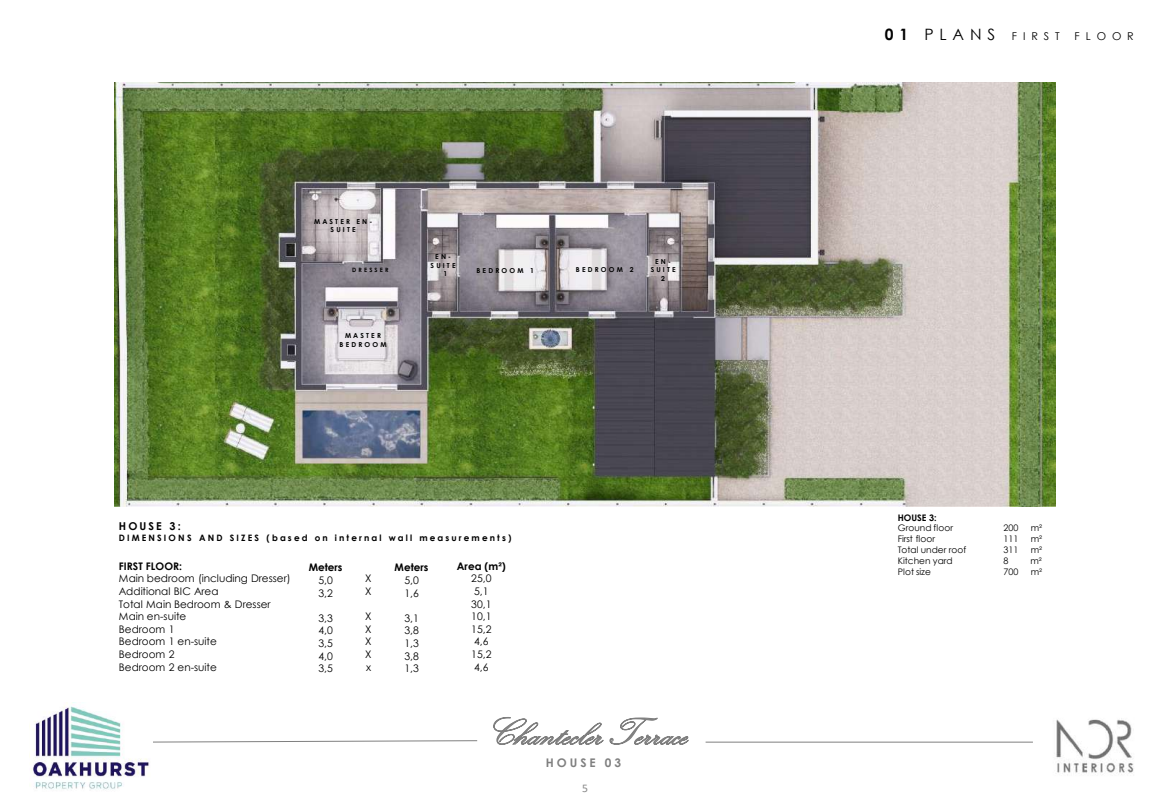
<style>
.page{position:relative;width:1170px;height:810px;background:#fff}
.page>*{position:absolute;margin:0;border:0;box-sizing:border-box;transform-origin:0 0}
.t1{font:15.6px "Century Gothic";letter-spacing:.375em;color:#000}
.t2{font:700 11.85px "Century Gothic";letter-spacing:.255em;color:#7f7f7f}
.t3{font:11.7px "Calibri";color:#898989}
.t4{font:700 10.8px "Century Gothic";letter-spacing:.195em;color:#000}
.t5{font:10.8px "Century Gothic";letter-spacing:.545em;color:#000}
.t6{font:10.5px/12.6px "Century Gothic";color:#000}
.t7{font:700 10.5px "Century Gothic";color:#000}
.t8{font:9px "Century Gothic";letter-spacing:.005em;color:#000}
.t9{font:700 9px "Century Gothic";color:#000}
.t10{font:700 8.85px "Century Gothic";letter-spacing:.24em;color:#000}
.t11{font:700 6.9px/8.2px "Century Gothic";letter-spacing:.315em;color:#000;text-align:center}
.t12{font:700 6px "Century Gothic";letter-spacing:.36em;color:#000}
.s1{font-weight:700}
.s2{font-size:10.8px}
</style>
<div class="page">
<svg style="left:493px;top:717px;width:196px;height:28px"></svg>
<img style="left:1056px;top:718px;width:78px;height:55px">
<svg style="left:153px;top:740px;width:325px;height:3px"></svg>
<hr style="left:706px;top:742px;width:327px;height:1px;background:#7f7f7f">
<img style="left:31px;top:705px;width:118px;height:85px">
<img style="left:115px;top:83px;width:940px;height:423px">
<p class="t11" style="left:314px;top:217px;width:60px">MASTER EN-<br>SUITE</p>
<p class="t12" style="left:352px;top:266px;width:38px">DRESSER</p>
<p class="t11" style="left:477px;top:266px;width:59px">BEDROOM 1</p>
<p class="t11" style="left:576px;top:265px;width:59px">BEDROOM 2</p>
<p class="t11" style="left:651px;top:257px;width:26px">EN-<br>SUITE<br>2</p>
<p class="t11" style="left:435px;top:253px;width:17px">EN-</p>
<p class="t11" style="left:431px;top:261px;width:26px">SUITE</p>
<p class="t11" style="left:443px;top:269px;width:5px">1</p>
<p class="t11" style="left:340px;top:331px;width:49px">MASTER<br>BEDROOM</p>
<p class="t4" style="left:119px;top:518px;width:63px">HOUSE 3:</p>
<p class="t10" style="left:119px;top:531px;width:394px">DIMENSIONS AND SIZES (based on internal wall measurements)</p>
<p class="t7" style="left:119px;top:558px;width:65px">FIRST FLOOR:</p>
<p class="t6" style="left:119px;top:572px;width:173px">Main bedroom (including Dresser)<br>Additional BIC Area<br>Total Main Bedroom &amp; Dresser<br>Main en-suite<br>Bedroom 1<br>Bedroom 1 en-suite<br>Bedroom 2<br>Bedroom 2 en-suite</p>
<p class="t7" style="left:309px;top:560px;width:35px">Meters</p>
<p class="t6" style="left:319px;top:574px;width:16px">5,0<br>3,2</p>
<p class="t6" style="left:319px;top:612px;width:16px;text-align:justify">3,3<br>4,0<br>3,5<br>4,0<br>3,5</p>
<p class="t6" style="left:365px;top:572px;width:8px">X<br>X</p>
<p class="t6" style="left:365px;top:610px;width:8px;text-align:justify">X X X X x</p>
<p class="t7" style="left:395px;top:560px;width:35px">Meters</p>
<p class="t6" style="left:404px;top:574px;width:16px">5,0<br>1,6</p>
<p class="t6" style="left:404px;top:612px;width:16px;text-align:justify">3,1<br>3,8<br>1,3<br>3,8<br>1,3</p>
<p class="t7" style="left:457px;top:558px;width:50px">Area (m²)</p>
<p class="t6" style="left:471px;top:572px;width:22px">25,0<br>5,1<br>30,1<br>10,1<br>15,2<br>4,6<br>15,2<br>4,6</p>
<p class="t2" style="left:546px;top:754px;width:77px">HOUSE 03</p>
<p class="t3" style="left:582px;top:780px;width:7px">5</p>
<h1 class="t1" style="left:885px;top:24px;width:177px"><span class="s1">01</span> PLANS <span class="s2">FIRST</span></h1>
<p class="t5" style="left:1075px;top:29px;width:61px">FLOOR</p>
<p class="t9" style="left:898px;top:511px;width:40px">HOUSE 3:</p>
<p class="t8" style="left:898px;top:522px;width:57px">Ground floor</p>
<p class="t8" style="left:1003px;top:522px;width:17px">200</p>
<p class="t8" style="left:1031px;top:522px;width:13px">m²</p>
<p class="t8" style="left:898px;top:533px;width:39px">First floor</p>
<p class="t8" style="left:1003px;top:533px;width:17px">111</p>
<p class="t8" style="left:1031px;top:533px;width:13px">m²</p>
<p class="t8" style="left:898px;top:544px;width:70px">Total under roof</p>
<p class="t8" style="left:1003px;top:544px;width:17px">311</p>
<p class="t8" style="left:1031px;top:544px;width:13px">m²</p>
<p class="t8" style="left:898px;top:554px;width:56px">Kitchen yard</p>
<p class="t8" style="left:1003px;top:554px;width:6px">8</p>
<p class="t8" style="left:1030px;top:554px;width:13px">m²</p>
<p class="t8" style="left:898px;top:565px;width:35px">Plot size</p>
<p class="t8" style="left:1003px;top:565px;width:17px">700</p>
<p class="t8" style="left:1031px;top:565px;width:13px">m²</p>
</div>
